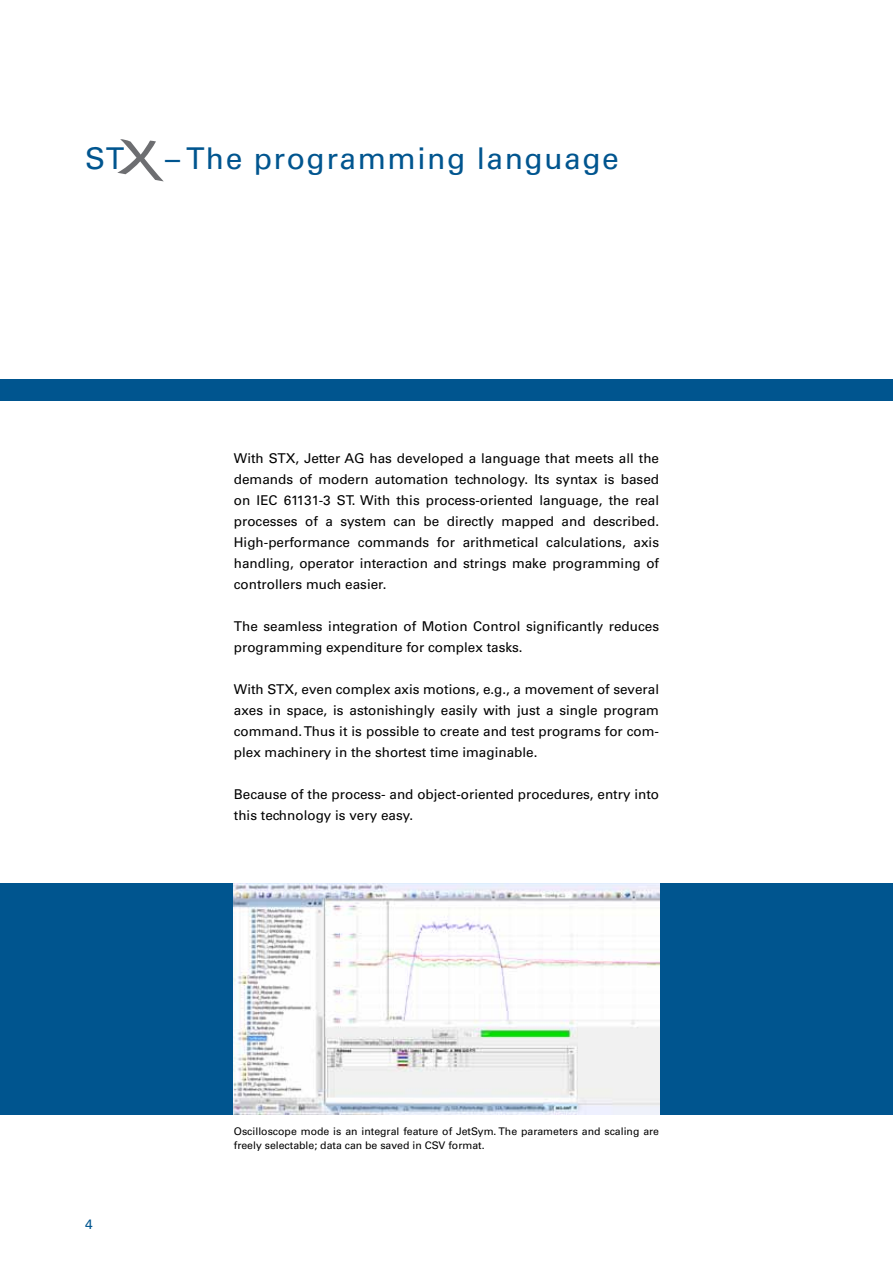
<style>
.page{position:relative;width:893px;height:1263px;background:#fff}
.page>*{position:absolute;margin:0;border:0;box-sizing:border-box;transform-origin:0 0}
.t1{font:30px "Univers LT Std";letter-spacing:.05em;color:#00558f}
.t2{font:13.5px/21px "Univers LT Std";color:#000;text-align:justify}
.t3{font:13.5px "Univers LT Std";color:#00558f}
.t4{font:10.5px/13.5px "Univers LT Std";color:#000}
</style>
<div class="page">
<div style="left:0;top:379px;width:893px;height:21px;background:#00558f"></div>
<div style="left:0;top:883px;width:893px;height:231px;background:#00558f"></div>
<img style="left:234px;top:883px;width:425px;height:231px">
<svg style="left:117px;top:139px;width:47px;height:42px"></svg>
<h1 class="t1" style="left:85px;top:141px;width:41px">ST</h1>
<h1 class="t1" style="left:165px;top:141px;width:455px">– The programming language</h1>
<p class="t2" style="left:234px;top:448px;width:427px">With STX, Jetter AG has developed a language that meets all the demands of modern automation technology. Its syntax is based on IEC 61131-3 ST. With this process-oriented language, the real processes of a system can be directly mapped and described.<br>High-performance commands for arithmetical calculations, axis handling, operator interaction and strings make programming of controllers much easier.</p>
<p class="t2" style="left:234px;top:616px;width:427px">The seamless integration of Motion Control significantly reduces programming expenditure for complex tasks.</p>
<p class="t2" style="left:234px;top:679px;width:427px">With STX, even complex axis motions, e.g., a movement of several axes in space, is astonishingly easily with just a single program command. Thus it is possible to create and test programs for com&shy;plex machinery in the shortest time imaginable.</p>
<p class="t2" style="left:234px;top:784px;width:427px">Because of the process- and object-oriented procedures, entry into this technology is very easy.</p>
<p class="t3" style="left:85px;top:1216px;width:9px">4</p>
<p class="t4" style="left:234px;top:1125px;width:427px">Oscilloscope mode is an integral feature of JetSym. The parameters and scaling are freely selectable; data can be saved in CSV format.</p>
</div>
